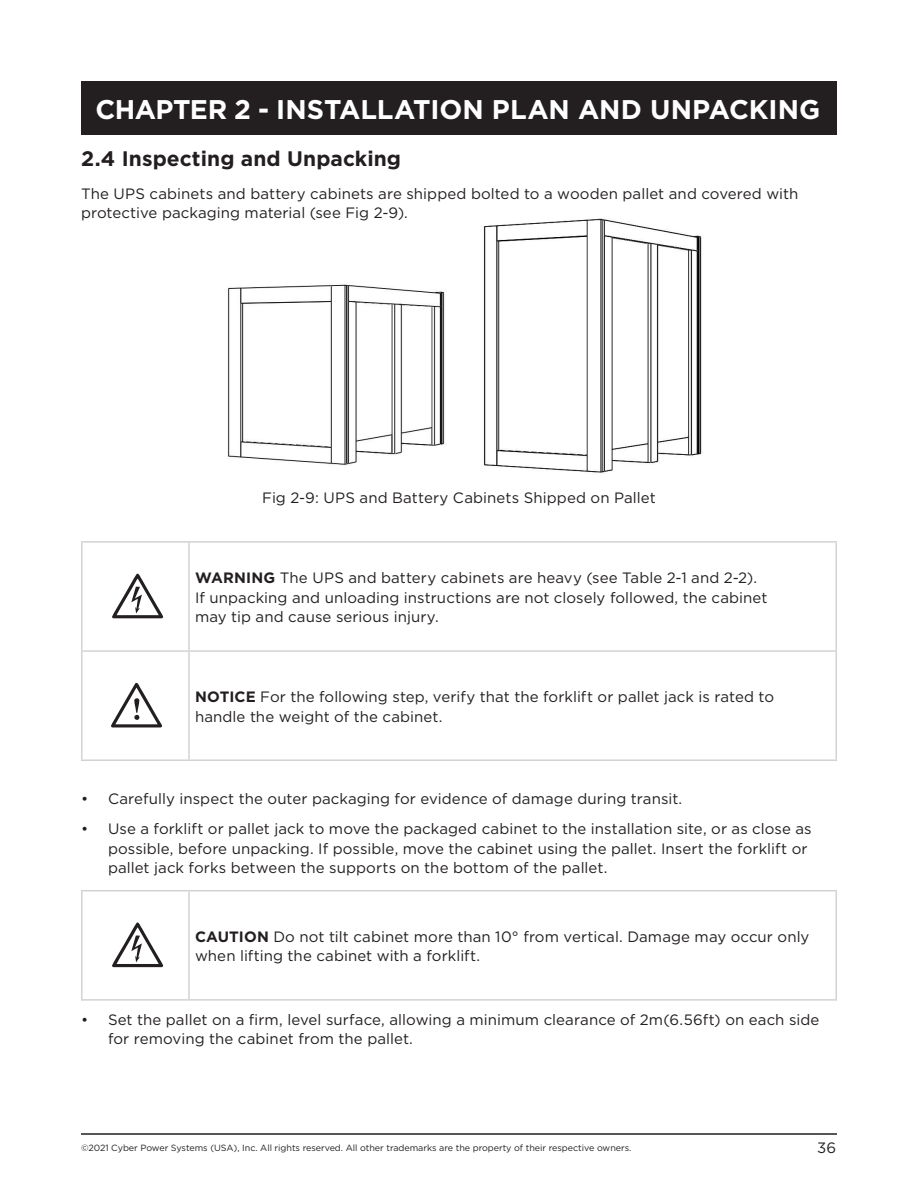
<style>
.page{position:relative;width:918px;height:1188px;background:#fff}
.page>*{position:absolute;margin:0;border:0;box-sizing:border-box;transform-origin:0 0}
.Centered_body_copy{font:60px "tables";color:#231f20}
.Section_Header{font:700 27px "Gotham";letter-spacing:-.005em;color:#fff}
.Subhead{font:700 21px "Gotham";letter-spacing:.005em;color:#231f20}
.Body_Copy{font:15px/19.5px "Gotham";letter-spacing:.005em;color:#231f20}
.Figure_title_and_num{font:15px "Gotham";letter-spacing:.01em;color:#231f20}
.t1{font:9px "Gotham";letter-spacing:-.005em;color:#231f20}
.s1{font-weight:700}
</style>
<div class="page">
<div style="left:81px;top:81px;width:756px;height:54px;background:#231f20"></div>
<hr style="left:81px;top:1133px;width:756px;height:2px;background:#231f20">
<img style="left:483px;top:218px;width:219px;height:255px">
<img style="left:227px;top:284px;width:218px;height:181px">
<hr style="left:189px;top:541px;width:648px;height:2px;background:#d1d2d4">
<hr style="left:188px;top:543px;width:2px;height:107px;background:#d1d2d4">
<hr style="left:81px;top:650px;width:108px;height:2px;background:#d1d2d4">
<hr style="left:189px;top:759px;width:648px;height:2px;background:#d1d2d4">
<hr style="left:189px;top:650px;width:648px;height:2px;background:#d1d2d4">
<hr style="left:188px;top:652px;width:2px;height:107px;background:#d1d2d4">
<hr style="left:81px;top:543px;width:1px;height:107px;background:#d1d2d4">
<hr style="left:836px;top:543px;width:1px;height:107px;background:#d1d2d4">
<hr style="left:81px;top:652px;width:1px;height:107px;background:#d1d2d4">
<hr style="left:836px;top:652px;width:1px;height:107px;background:#d1d2d4">
<hr style="left:81px;top:541px;width:108px;height:2px;background:#d1d2d4">
<hr style="left:81px;top:759px;width:108px;height:2px;background:#d1d2d4">
<hr style="left:189px;top:890px;width:648px;height:1px;background:#d1d2d4">
<hr style="left:188px;top:891px;width:2px;height:108px;background:#d1d2d4">
<hr style="left:81px;top:999px;width:108px;height:2px;background:#d1d2d4">
<hr style="left:189px;top:999px;width:648px;height:2px;background:#d1d2d4">
<hr style="left:81px;top:891px;width:1px;height:108px;background:#d1d2d4">
<hr style="left:836px;top:891px;width:1px;height:108px;background:#d1d2d4">
<hr style="left:81px;top:890px;width:108px;height:1px;background:#d1d2d4">
<p class="Section_Header" style="left:96px;top:94px;width:726px">CHAPTER 2 - INSTALLATION PLAN AND UNPACKING</p>
<p class="Subhead" style="left:81px;top:146px;width:322px">2.4 Inspecting and Unpacking</p>
<p class="Body_Copy" style="left:81px;top:183px;width:719px">The UPS cabinets and battery cabinets are shipped bolted to a wooden pallet and covered with protective packaging material (see Fig 2-9).</p>
<p class="Figure_title_and_num" style="left:262px;top:488px;width:395px">Fig 2-9: UPS and Battery Cabinets Shipped on Pallet</p>
<p class="Centered_body_copy" style="left:111px;top:564px;width:55px">h</p>
<p class="Body_Copy" style="left:195px;top:568px;width:574px"><span class="s1">WARNING</span> The UPS and battery cabinets are heavy (see Table 2-1 and 2-2).<br>If unpacking and unloading instructions are not closely followed, the cabinet may tip and cause serious injury.</p>
<p class="Centered_body_copy" style="left:110px;top:673px;width:55px">i</p>
<p class="Body_Copy" style="left:195px;top:687px;width:581px"><span class="s1">NOTICE</span> For the following step, verify that the forklift or pallet jack is rated to handle the weight of the cabinet.</p>
<p class="Body_Copy" style="left:81px;top:789px;width:603px">• Carefully inspect the outer packaging for evidence of damage during transit.</p>
<p class="Body_Copy" style="left:108px;top:819px;width:705px;text-indent:-27px">• Use a forklift or pallet jack to move the packaged cabinet to the installation site, or as close as possible, before unpacking. If possible, move the cabinet using the pallet. Insert the forklift or pallet jack forks between the supports on the bottom of the pallet.</p>
<p class="Centered_body_copy" style="left:111px;top:913px;width:55px">h</p>
<p class="Body_Copy" style="left:195px;top:926px;width:616px"><span class="s1">CAUTION</span> Do not tilt cabinet more than 10° from vertical. Damage may occur only when lifting the cabinet with a forklift.</p>
<p class="Body_Copy" style="left:108px;top:1009px;width:713px;text-indent:-27px">• Set the pallet on a firm, level surface, allowing a minimum clearance of 2m(6.56ft) on each side for removing the cabinet from the pallet.</p>
<p class="t1" style="left:81px;top:1142px;width:552px">©2021 Cyber Power Systems (USA), Inc. All rights reserved. All other trademarks are the property of their respective owners.</p>
<p class="Body_Copy" style="left:817px;top:1138px;width:21px">36</p>
</div>
